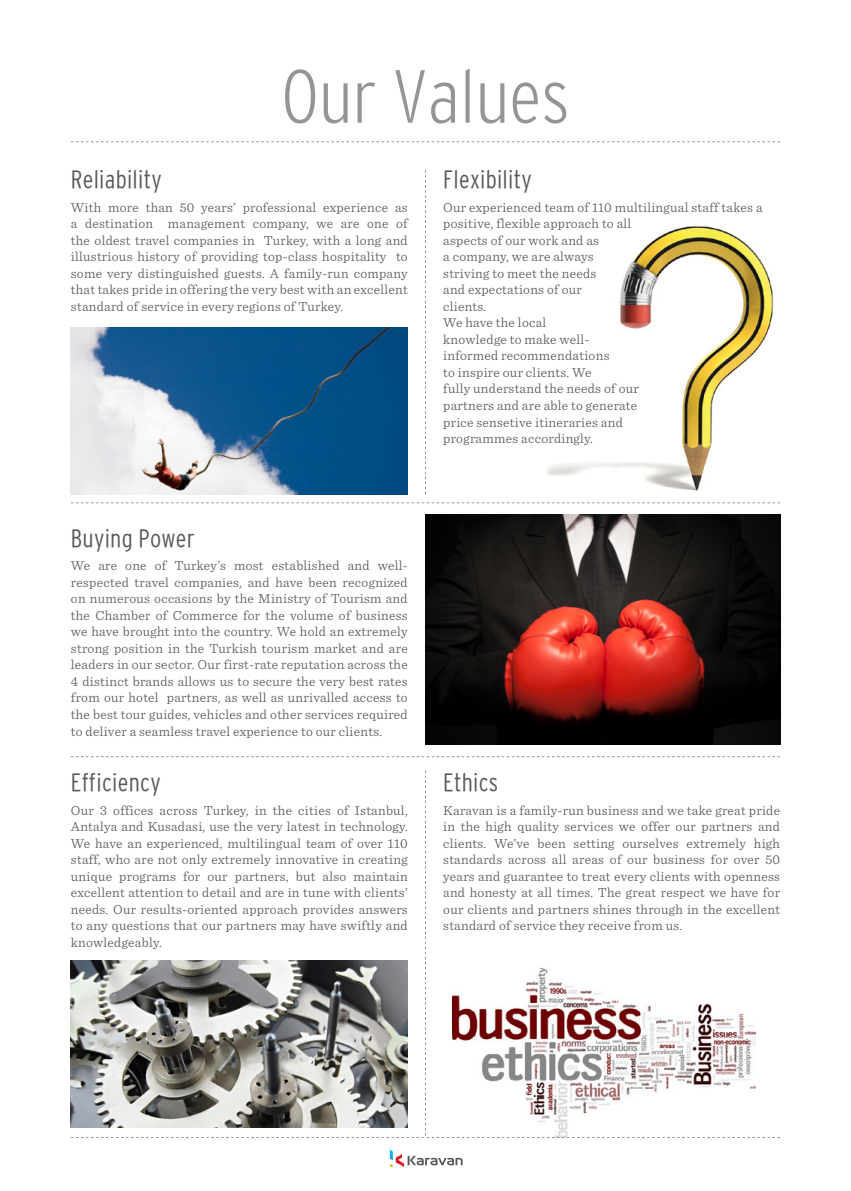
<style>
.page{position:relative;width:851px;height:1191px;background:#fff}
.page>*{position:absolute;margin:0;border:0;box-sizing:border-box;transform-origin:0 0}
.t1{font:300 75px "Interstate Con TX Extra";color:#939598}
.t2{font:25px "Interstate Con TX Light";letter-spacing:.01em;color:#58595b}
.t3{font:300 13.75px/16.5px "Sentinel";letter-spacing:.02em;color:#58595b;text-align:justify}
</style>
<div class="page">
<svg style="left:389px;top:1149px;width:73px;height:18px"></svg>
<img style="left:71px;top:328px;width:336px;height:166px">
<img style="left:547px;top:226px;width:227px;height:265px">
<svg style="left:425px;top:170px;width:1px;height:324px"></svg>
<svg style="left:71px;top:141px;width:709px;height:1px"></svg>
<svg style="left:71px;top:770px;width:709px;height:368px"></svg>
<svg style="left:71px;top:502px;width:709px;height:1px"></svg>
<svg style="left:71px;top:756px;width:709px;height:1px"></svg>
<img style="left:425px;top:514px;width:355px;height:231px">
<h1 class="t1" style="left:281px;top:54px;width:289px">Our Values</h1>
<h2 class="t2" style="left:71px;top:165px;width:92px">Reliability</h2>
<p class="t3" style="left:71px;top:198px;width:338px">With more than 50 years’ professional experience as a destination management company, we are one of the oldest travel companies in Turkey, with a long and illustrious history of providing top-class hospitality to some very distinguished guests. A family-run company that takes pride in offering the very best with an excellent standard of service in every regions of Turkey.</p>
<h2 class="t2" style="left:71px;top:524px;width:125px">Buying Power</h2>
<p class="t3" style="left:71px;top:556px;width:338px">We are one of Turkey’s most established and well&shy;respected travel companies, and have been recognized on numerous occasions by the Ministry of Tourism and the Chamber of Commerce for the volume of business we have brought into the country. We hold an extremely strong position in the Turkish tourism market and are leaders in our sector. Our first-rate reputation across the 4 distinct brands allows us to secure the very best rates from our hotel partners, as well as unrivalled access to the best tour guides, vehicles and other services required to deliver a seamless travel experience to our clients.</p>
<h2 class="t2" style="left:71px;top:768px;width:91px">Efficiency</h2>
<p class="t3" style="left:71px;top:801px;width:338px">Our 3 offices across Turkey, in the cities of Istanbul, Antalya and Kusadasi, use the very latest in technology.<br>We have an experienced, multilingual team of over 110 staff, who are not only extremely innovative in creating unique programs for our partners, but also maintain excellent attention to detail and are in tune with clients’ needs. Our results-oriented approach provides answers to any questions that our partners may have swiftly and knowledgeably.</p>
<h2 class="t2" style="left:443px;top:165px;width:90px">Flexibility</h2>
<p class="t3" style="left:443px;top:198px;width:321px;text-align:left">Our experienced team of 110 multilingual staff takes a positive, flexible approach to all<br>aspects of our work and as<br>a company, we are always<br>striving to meet the needs<br>and expectations of our<br>clients.<br>We have the local<br>knowledge to make well-<br>informed recommendations<br>to inspire our clients. We<br>fully understand the needs of our<br>partners and are able to generate<br>price sensetive itineraries and<br>programmes accordingly.</p>
<h2 class="t2" style="left:443px;top:768px;width:56px">Ethics</h2>
<p class="t3" style="left:443px;top:801px;width:338px">Karavan is a family-run business and we take great pride in the high quality services we offer our partners and clients. We’ve been setting ourselves extremely high standards across all areas of our business for over 50 years and guarantee to treat every clients with openness and honesty at all times. The great respect we have for our clients and partners shines through in the excellent standard of service they receive from us.</p>
</div>
